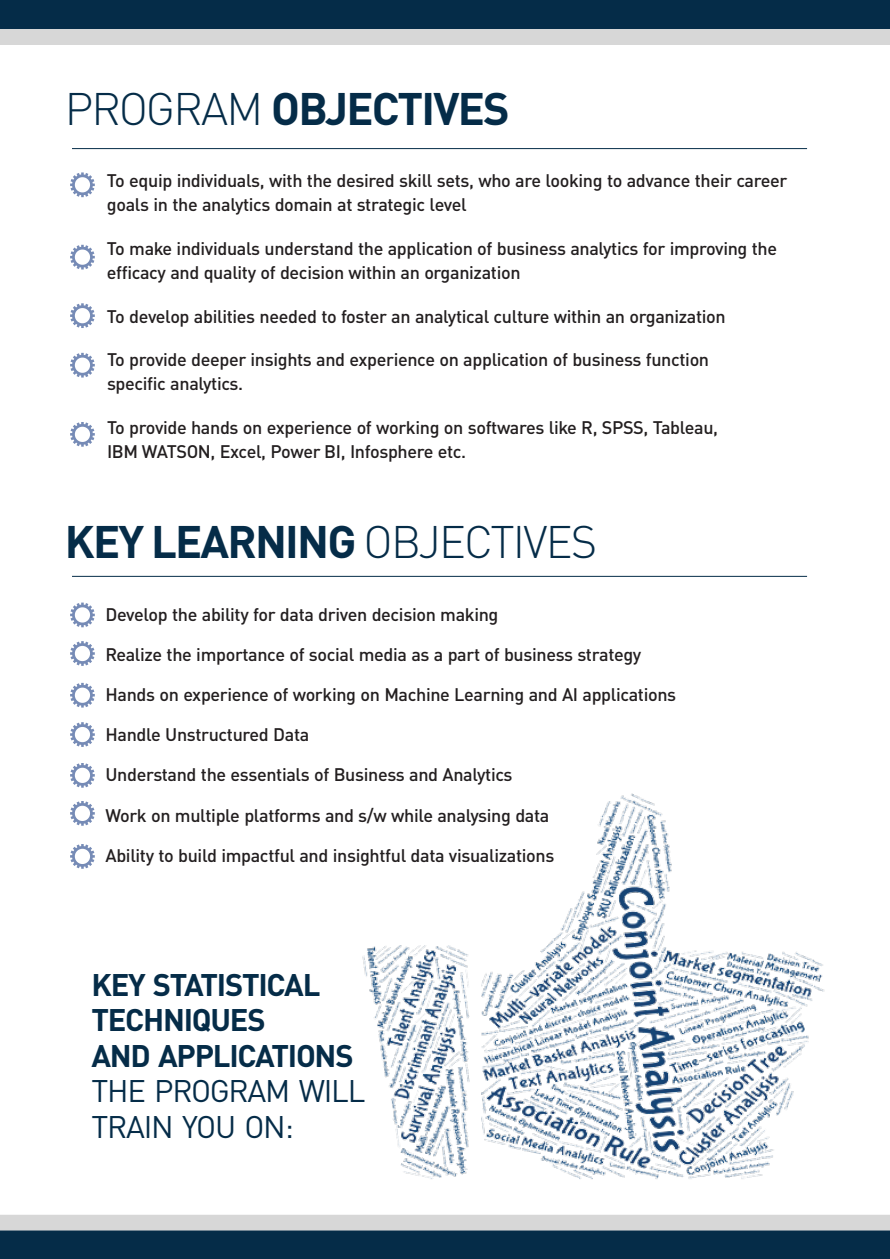
<style>
.page{position:relative;width:890px;height:1259px;background:#fff}
.page>*{position:absolute;margin:0;border:0;box-sizing:border-box;transform-origin:0 0}
.t1{font:700 45px "DIN Pro";letter-spacing:-.04em;color:#052c48}
.t2{font:700 30.9px/35.5px "DIN Pro";letter-spacing:-.04em;color:#052c48}
.t3{font:30.9px/35.5px "DIN Pro";letter-spacing:-.04em;color:#052c48}
.t4{font:500 18px/24.6px "DIN Pro";letter-spacing:-.02em;color:#231f20}
.s1{font-weight:300}
</style>
<div class="page">
<div style="left:0;top:0;width:890px;height:44px;background:#d7d7d7"></div>
<div style="left:0;top:0;width:890px;height:28px;background:#052c48"></div>
<div style="left:0;top:1214px;width:890px;height:44px;background:#d7d7d7"></div>
<div style="left:0;top:1230px;width:890px;height:28px;background:#052c48"></div>
<hr style="left:72px;top:148px;width:735px;height:1px;background:#052c48">
<hr style="left:72px;top:576px;width:735px;height:1px;background:#052c48">
<svg style="left:70px;top:172px;width:25px;height:25px"></svg>
<svg style="left:70px;top:245px;width:25px;height:24px"></svg>
<svg style="left:70px;top:303px;width:25px;height:25px"></svg>
<svg style="left:70px;top:353px;width:25px;height:24px"></svg>
<svg style="left:70px;top:422px;width:25px;height:24px"></svg>
<svg style="left:70px;top:602px;width:25px;height:25px"></svg>
<svg style="left:70px;top:641px;width:25px;height:24px"></svg>
<svg style="left:70px;top:682px;width:25px;height:25px"></svg>
<svg style="left:70px;top:722px;width:25px;height:24px"></svg>
<svg style="left:70px;top:763px;width:25px;height:24px"></svg>
<svg style="left:70px;top:801px;width:25px;height:24px"></svg>
<svg style="left:70px;top:844px;width:25px;height:24px"></svg>
<img style="left:362px;top:793px;width:463px;height:386px">
<h1 class="t1" style="left:65px;top:71px;width:446px"><span class="s1">PROGRAM</span> OBJECTIVES</h1>
<p class="t4" style="left:107px;top:166px;width:682px">To equip individuals, with the desired skill sets, who are looking to advance their career goals in the analytics domain at strategic level</p>
<p class="t4" style="left:107px;top:234px;width:672px">To make individuals understand the application of business analytics for improving the efficacy and quality of decision within an organization</p>
<p class="t4" style="left:107px;top:302px;width:620px">To develop abilities needed to foster an analytical culture within an organization</p>
<p class="t4" style="left:107px;top:345px;width:604px">To provide deeper insights and experience on application of business function specific analytics.</p>
<p class="t4" style="left:107px;top:413px;width:613px">To provide hands on experience of working on softwares like R, SPSS, Tableau,<br>IBM WATSON, Excel, Power BI, Infosphere etc.</p>
<h1 class="t1" style="left:65px;top:503px;width:534px">KEY LEARNING <span class="s1">OBJECTIVES</span></h1>
<p class="t4" style="left:105px;top:599px;width:395px">Develop the ability for data driven decision making</p>
<p class="t4" style="left:105px;top:640px;width:537px">Realize the importance of social media as a part of business strategy</p>
<p class="t4" style="left:105px;top:680px;width:572px">Hands on experience of working on Machine Learning and AI applications</p>
<p class="t4" style="left:105px;top:720px;width:205px">Handle Unstructured Data</p>
<p class="t4" style="left:105px;top:760px;width:409px">Understand the essentials of Business and Analytics</p>
<p class="t4" style="left:105px;top:800px;width:445px">Work on multiple platforms and s/w while analysing data</p>
<p class="t4" style="left:105px;top:841px;width:450px">Ability to build impactful and insightful data visualizations</p>
<h2 class="t2" style="left:91px;top:962px;width:264px">KEY STATISTICAL<br>TECHNIQUES<br>AND APPLICATIONS</h2>
<h2 class="t3" style="left:91px;top:1070px;width:275px">THE PROGRAM WILL<br>TRAIN YOU ON:</h2>
</div>
